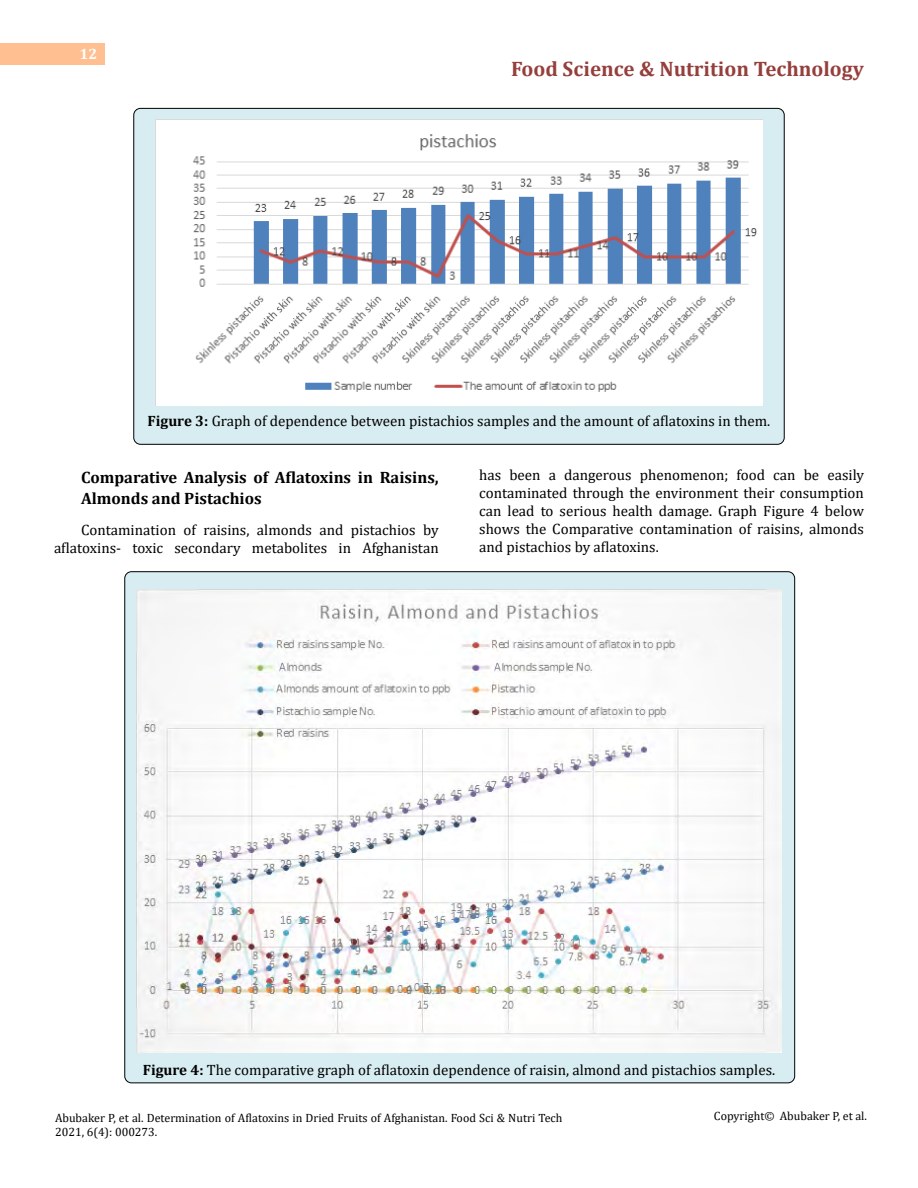
<style>
.page{position:relative;width:918px;height:1188px;background:#fff}
.page>*{position:absolute;margin:0;border:0;box-sizing:border-box;transform-origin:0 0}
.t1{font:700 21px "Cambria";color:#953f3c}
.t2{font:700 16.5px/21px "Cambria";color:#000}
.t3{font:15px/18px "Cambria";color:#000;text-align:right}
.t4{font:700 15px "Cambria";color:#fff}
.t5{font:12px/14.4px "Cambria";color:#000}
.s1{font-weight:700}
</style>
<div class="page">
<div style="left:0;top:43px;width:105px;height:21px;background:#ffbf91"></div>
<div style="left:125px;top:572px;width:670px;height:511px;background:#d8edf2;border-radius:7px"></div>
<div style="left:134px;top:108px;width:650px;height:336px;background:#d8edf2;border-radius:7px"></div>
<img style="left:156px;top:120px;width:606px;height:286px">
<img style="left:137px;top:589px;width:644px;height:464px">
<p class="t4" style="left:80px;top:44px;width:19px">12</p>
<h1 class="t1" style="left:511px;top:54px;width:354px">Food Science &amp; Nutrition Technology</h1>
<p class="t3" style="left:148px;top:411px;width:624px"><span class="s1">Figure 3:</span> Graph of dependence between pistachios samples and the amount of aflatoxins in them.</p>
<p class="t2" style="left:81px;top:466px;width:359px">Comparative Analysis of Aflatoxins in Raisins,<br>Almonds and Pistachios</p>
<p class="t3" style="left:54px;top:521px;width:386px">Contamination of raisins, almonds and pistachios by aflatoxins- toxic secondary metabolites in Afghanistan</p>
<p class="t3" style="left:479px;top:465px;width:386px;text-align:justify">has been a dangerous phenomenon; food can be easily contaminated through the environment their consumption can lead to serious health damage. Graph Figure 4 below shows the Comparative contamination of raisins, almonds and pistachios by aflatoxins.</p>
<p class="t3" style="left:143px;top:1061px;width:634px"><span class="s1">Figure 4:</span> The comparative graph of aflatoxin dependence of raisin, almond and pistachios samples.</p>
<p class="t5" style="left:55px;top:1111px;width:509px">Abubaker P, et al. Determination of Aflatoxins in Dried Fruits of Afghanistan. Food Sci &amp; Nutri Tech<br>2021, 6(4): 000273.</p>
<p class="t5" style="left:714px;top:1109px;width:155px">Copyright© Abubaker P, et al.</p>
</div>
